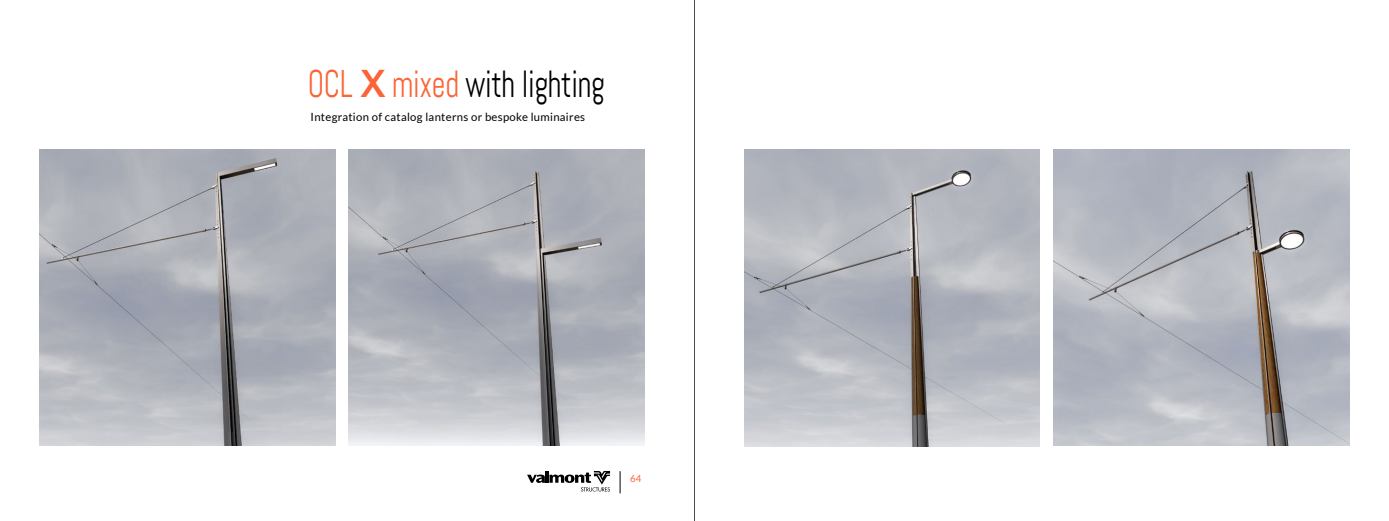
<style>
.page{position:relative;width:1389px;height:521px;background:#fff}
.page>*{position:absolute;margin:0;border:0;box-sizing:border-box;transform-origin:0 0}
.t1{font:37.8px "Abel";letter-spacing:-.01em;color:#000;scale:.8 1}
.t2{font:11.38px "Lato";letter-spacing:.025em;color:#000}
.t3{font:9.62px "Lato";color:#fc6336}
.s1{font-size:38.59px;color:#fc6336}
.s2{font-family:"Helvetica Neue";font-weight:500;color:#fc6336}
.s3{color:#fc6336}
</style>
<div class="page">
<svg style="left:620px;top:471px;width:1px;height:22px"></svg>
<svg style="left:527px;top:471px;width:83px;height:20px"></svg>
<hr style="left:694px;top:0;width:1px;height:521px;background:#4b4b4d">
<img style="left:40px;top:149px;width:296px;height:297px">
<img style="left:349px;top:149px;width:296px;height:297px">
<img style="left:1053px;top:149px;width:297px;height:297px">
<img style="left:744px;top:149px;width:296px;height:297px">
<h1 class="t1" style="left:308px;top:60px;width:373px"><span class="s1">OCL</span> <span class="s2">X</span> <span class="s3">mixed</span> with lighting</h1>
<p class="t2" style="left:311px;top:110px;width:276px">Integration of catalog lanterns or bespoke luminaires</p>
<p class="t3" style="left:630px;top:473px;width:13px">64</p>
</div>
